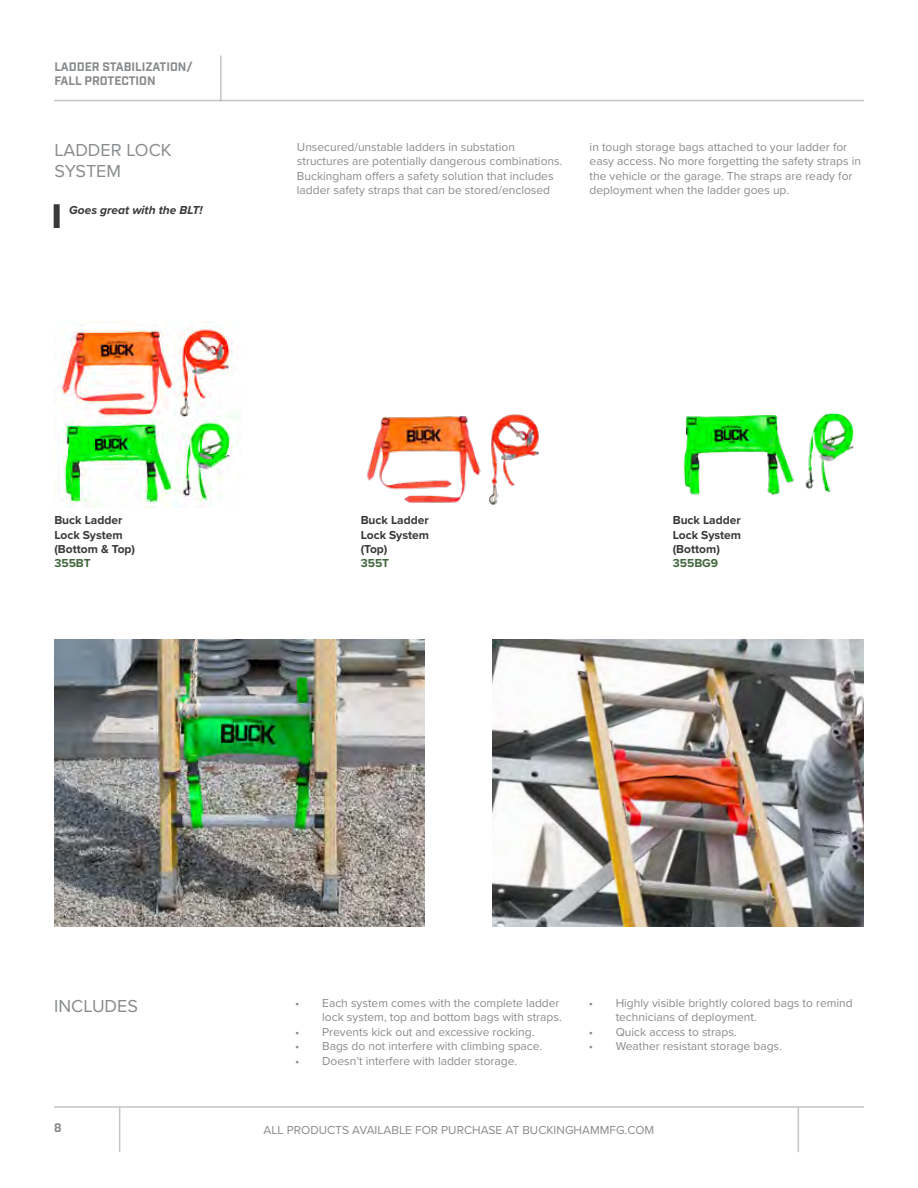
<style>
.page{position:relative;width:918px;height:1188px;background:#fff}
.page>*{position:absolute;margin:0;border:0;box-sizing:border-box;transform-origin:0 0}
.t1{font:18px/21.6px "Proxima Nova";color:#888b8d}
.t2{font:12px/14.4px "Proxima Nova";color:#888b8d}
.t3{font:700 12px/14.4px "Proxima Nova";color:#373a36;text-align:justify}
.t4{font:700 12px/14.4px "Industry";color:#888b8d}
.t5{font:italic 700 12px "Proxima Nova";color:#373a36}
.t6{font:700 12px "Proxima Nova";color:#40683c}
</style>
<div class="page">
<hr style="left:54px;top:100px;width:810px;height:1px;background:#888b8d">
<hr style="left:54px;top:1106px;width:810px;height:2px;background:#888b8d">
<hr style="left:798px;top:1106px;width:1px;height:46px;background:#888b8d">
<hr style="left:119px;top:1106px;width:1px;height:46px;background:#888b8d">
<hr style="left:220px;top:55px;width:2px;height:46px;background:#888b8d">
<img style="left:54px;top:321px;width:186px;height:186px">
<img style="left:366px;top:414px;width:173px;height:91px">
<img style="left:683px;top:413px;width:171px;height:82px">
<img style="left:54px;top:640px;width:371px;height:286px">
<img style="left:493px;top:640px;width:370px;height:286px">
<div style="left:54px;top:204px;width:6px;height:24px;background:#373a36"></div>
<p class="t4" style="left:54px;top:60px;width:140px">LADDER STABILIZATION/<br>FALL PROTECTION</p>
<h1 class="t1" style="left:54px;top:138px;width:119px">LADDER LOCK<br>SYSTEM</h1>
<p class="t5" style="left:69px;top:201px;width:135px">Goes great with the BLT!</p>
<p class="t2" style="left:297px;top:139px;width:267px">Unsecured/unstable ladders in substation structures are potentially dangerous combinations.<br>Buckingham offers a safety solution that includes ladder safety straps that can be stored/enclosed</p>
<p class="t2" style="left:590px;top:139px;width:273px">in tough storage bags attached to your ladder for easy access. No more forgetting the safety straps in the vehicle or the garage. The straps are ready for deployment when the ladder goes up.</p>
<p class="t3" style="left:54px;top:513px;width:82px;text-align:left">Buck Ladder<br>Lock System (Bottom &amp; Top)</p>
<p class="t6" style="left:54px;top:554px;width:38px">355BT</p>
<p class="t3" style="left:361px;top:513px;width:70px">Buck Ladder Lock System (Top)</p>
<p class="t6" style="left:361px;top:554px;width:30px">355T</p>
<p class="t3" style="left:673px;top:513px;width:70px">Buck Ladder Lock System (Bottom)</p>
<p class="t6" style="left:673px;top:554px;width:47px">355BG9</p>
<h1 class="t1" style="left:54px;top:994px;width:85px">INCLUDES</h1>
<p class="t2" style="left:295px;top:995px;width:268px;text-align:right">• Each system comes with the complete ladder lock system, top and bottom bags with straps.</p>
<p class="t2" style="left:295px;top:1024px;width:241px">• Prevents kick out and excessive rocking.</p>
<p class="t2" style="left:295px;top:1039px;width:249px">• Bags do not interfere with climbing space.</p>
<p class="t2" style="left:295px;top:1053px;width:224px">• Doesn’t interfere with ladder storage.</p>
<p class="t2" style="left:616px;top:995px;width:239px;text-indent:-27px">• Highly visible brightly colored bags to remind technicians of deployment.</p>
<p class="t2" style="left:589px;top:1024px;width:150px">• Quick access to straps.</p>
<p class="t2" style="left:589px;top:1039px;width:195px">• Weather resistant storage bags.</p>
<p class="t4" style="left:54px;top:1121px;width:9px">8</p>
<p class="t2" style="left:264px;top:1122px;width:392px">ALL PRODUCTS AVAILABLE FOR PURCHASE AT BUCKINGHAMMFG.COM</p>
</div>
